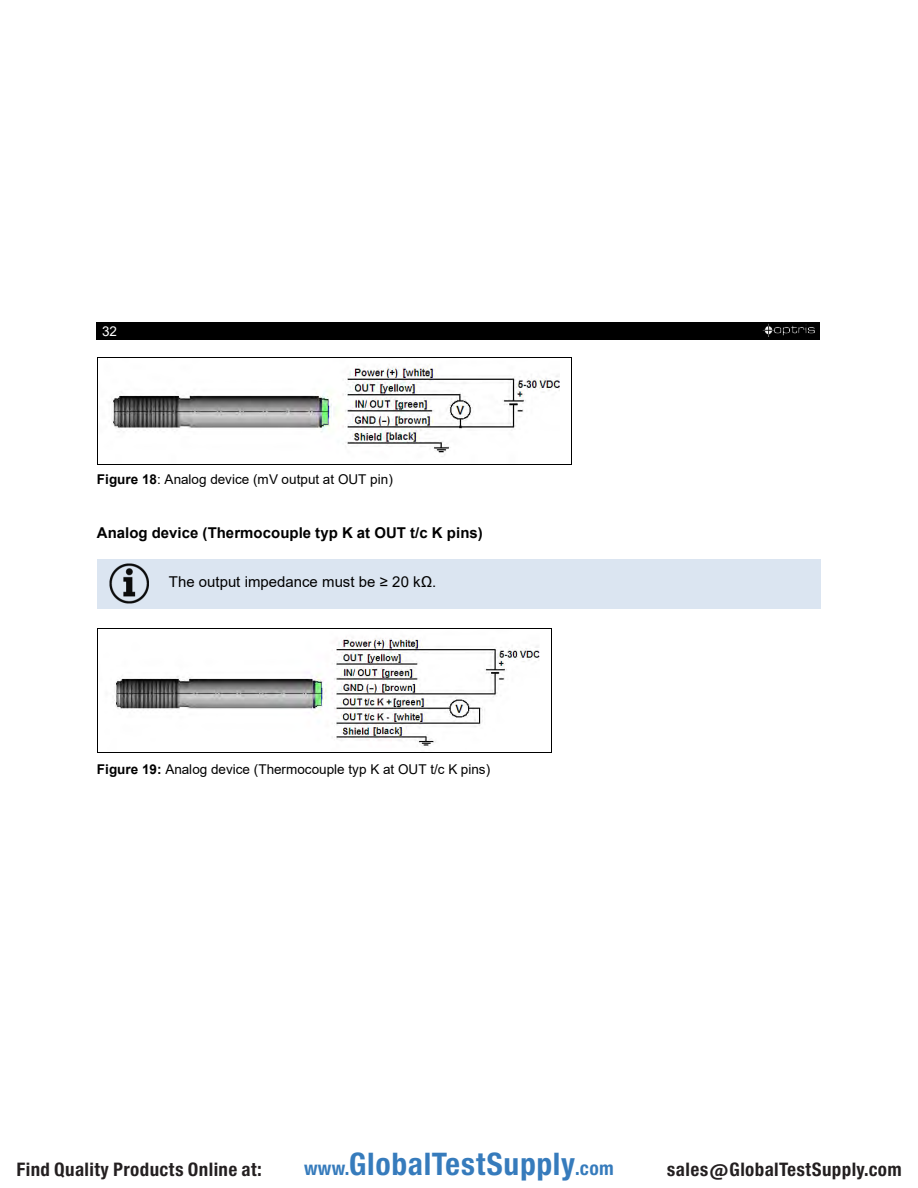
<style>
.page{position:relative;width:918px;height:1188px;background:#fff}
.page>*{position:absolute;margin:0;border:0;box-sizing:border-box;transform-origin:0 0}
.t1{font:29.7px "Europa Gro Nr 2 SBOP Bol Con";letter-spacing:.02em;color:#367bbc}
.t2{font:17.85px "Europa Gro Nr 2 SBOP Bol Con";letter-spacing:.02em;color:#231f20}
.t3{font:700 15px "Arial";color:#000}
.t4{font:15px "Arial";color:#000}
.t5{font:13.5px "Arial";letter-spacing:.005em;color:#000}
.t6{font:13.5px "Arial";color:#fff}
.s1{font-size:15px;color:#000}
.s2{font-weight:700}
.s3{font-size:18.3px}
</style>
<div class="page">
<div style="left:102px;top:322px;width:15px;height:17px;background:#000"></div>
<div style="left:97px;top:322px;width:5px;height:17px;background:#000"></div>
<div style="left:117px;top:322px;width:703px;height:17px;background:#000"></div>
<img style="left:763px;top:324px;width:52px;height:12px">
<img style="left:112px;top:365px;width:448px;height:92px">
<hr style="left:98px;top:357px;width:473px;height:1px;background:#000">
<hr style="left:97px;top:358px;width:1px;height:106px;background:#000">
<hr style="left:571px;top:358px;width:1px;height:106px;background:#000">
<hr style="left:98px;top:464px;width:473px;height:1px;background:#000">
<div style="left:97px;top:559px;width:64px;height:49px;background:#dbe5f1"></div>
<img style="left:109px;top:564px;width:40px;height:40px">
<div style="left:161px;top:559px;width:659px;height:49px;background:#dbe5f1"></div>
<img style="left:114px;top:637px;width:426px;height:110px">
<hr style="left:98px;top:628px;width:453px;height:1px;background:#000">
<hr style="left:97px;top:629px;width:1px;height:123px;background:#000">
<hr style="left:551px;top:629px;width:1px;height:123px;background:#000">
<hr style="left:98px;top:752px;width:453px;height:1px;background:#000">
<p class="t6" style="left:97px;top:322px;width:22px"><span class="s1">-</span>32</p>
<p class="t5" style="left:97px;top:470px;width:297px"><span class="s2">Figure 18</span>: Analog device (mV output at OUT pin)</p>
<p class="t3" style="left:97px;top:522px;width:387px">Analog device (Thermocouple typ K at OUT t/c K pins)</p>
<p class="t4" style="left:169px;top:571px;width:269px">The output impedance must be ≥ 20 kΩ.</p>
<p class="t5" style="left:97px;top:760px;width:395px"><span class="s2">Figure 19:</span> Analog device (Thermocouple typ K at OUT t/c K pins)</p>
<h2 class="t2" style="left:16px;top:1159px;width:247px">Find Quality Products Online at:</h2>
<h1 class="t1" style="left:304px;top:1147px;width:311px"><span class="s3">www.</span>GlobalTestSupply<span class="s3">.com</span></h1>
<h2 class="t2" style="left:667px;top:1159px;width:236px">sales@GlobalTestSupply.com</h2>
</div>
